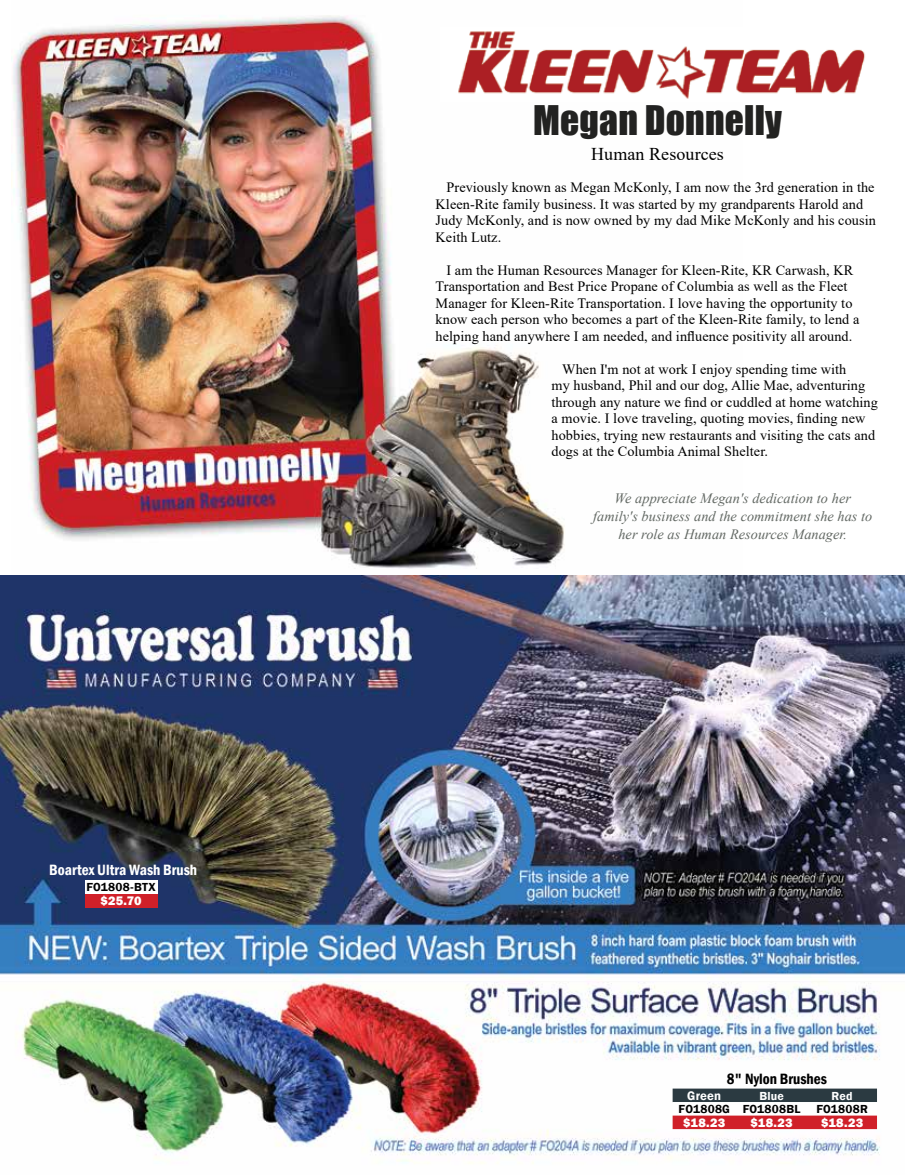
<style>
.page{position:relative;width:905px;height:1175px;background:#fff}
.page>*{position:absolute;margin:0;border:0;box-sizing:border-box;transform-origin:0 0}
.t1{font:37.5px "Impact";letter-spacing:.005em;color:#222221}
.t2{font:18px "Times New Roman";letter-spacing:.005em;color:#000}
.t3{font:600 condensed 15.3px "Franklin Gothic";color:#fff}
.t4{font:600 condensed 15.3px "Franklin Gothic";color:#000}
.t5{font:14.25px/16.5px "Times New Roman";letter-spacing:.005em;color:#000}
.t6{font:italic 14.25px/18px "Times New Roman";letter-spacing:.005em;color:#626863;text-align:center}
.t7{font:800 12.75px "Franklin Gothic";letter-spacing:.01em;color:#fff}
.t8{font:600 12.75px "Franklin Gothic";letter-spacing:.01em;color:#fff}
.t9{font:600 12px "Franklin Gothic";letter-spacing:.02em;color:#000}
.t10{font:600 12px "Franklin Gothic";letter-spacing:.015em;color:#fff}
</style>
<div class="page">
<img style="left:12px;top:15px;width:730px;height:561px">
<img style="left:440px;top:27px;width:425px;height:74px">
<img style="left:0;top:576px;width:904px;height:588px">
<svg style="left:672px;top:1088px;width:205px;height:41px"></svg>
<div style="left:85px;top:880px;width:72px;height:14px;background:#fff"></div>
<div style="left:85px;top:894px;width:72px;height:13px;background:#d02029"></div>
<p class="t3" style="left:49px;top:859px;width:149px">Boartex Ultra Wash Brush</p>
<p class="t9" style="left:86px;top:880px;width:71px">FO1808-BTX</p>
<p class="t7" style="left:101px;top:892px;width:42px">$25.70</p>
<h1 class="t1" style="left:533px;top:91px;width:250px">Megan Donnelly</h1>
<p class="t2" style="left:591px;top:142px;width:134px">Human Resources</p>
<p class="t5" style="left:435px;top:178px;width:442px;text-indent:11px">Previously known as Megan McKonly, I am now the 3rd generation in the Kleen-Rite family business. It was started by my grandparents Harold and Judy McKonly, and is now owned by my dad Mike McKonly and his cousin Keith Lutz.</p>
<p class="t5" style="left:435px;top:261px;width:425px;text-indent:11px">I am the Human Resources Manager for Kleen-Rite, KR Carwash, KR Transportation and Best Price Propane of Columbia as well as the Fleet Manager for Kleen-Rite Transportation. I love having the opportunity to know each person who becomes a part of the Kleen-Rite family, to lend a helping hand anywhere I am needed, and influence positivity all around.</p>
<p class="t5" style="left:551px;top:360px;width:328px;text-indent:11px">When I'm not at work I enjoy spending time with<br>my husband, Phil and our dog, Allie Mae, adventuring through any nature we find or cuddled at home watching a movie. I love traveling, quoting movies, finding new hobbies, trying new restaurants and visiting the cats and dogs at the Columbia Animal Shelter.</p>
<p class="t6" style="left:593px;top:489px;width:281px">We appreciate Megan's dedication to her family's business and the commitment she has to her role as Human Resources Manager.</p>
<p class="t4" style="left:726px;top:1069px;width:102px">8" Nylon Brushes</p>
<p class="t8" style="left:687px;top:1087px;width:35px">Green</p>
<p class="t10" style="left:759px;top:1088px;width:26px">Blue</p>
<p class="t10" style="left:831px;top:1088px;width:23px">Red</p>
<p class="t9" style="left:678px;top:1101px;width:123px">FO1808G FO1808BL</p>
<p class="t9" style="left:816px;top:1101px;width:53px">FO1808R</p>
<p class="t7" style="left:683px;top:1114px;width:44px">$18.23</p>
<p class="t7" style="left:750px;top:1114px;width:44px">$18.23</p>
<p class="t7" style="left:821px;top:1114px;width:44px">$18.23</p>
</div>
